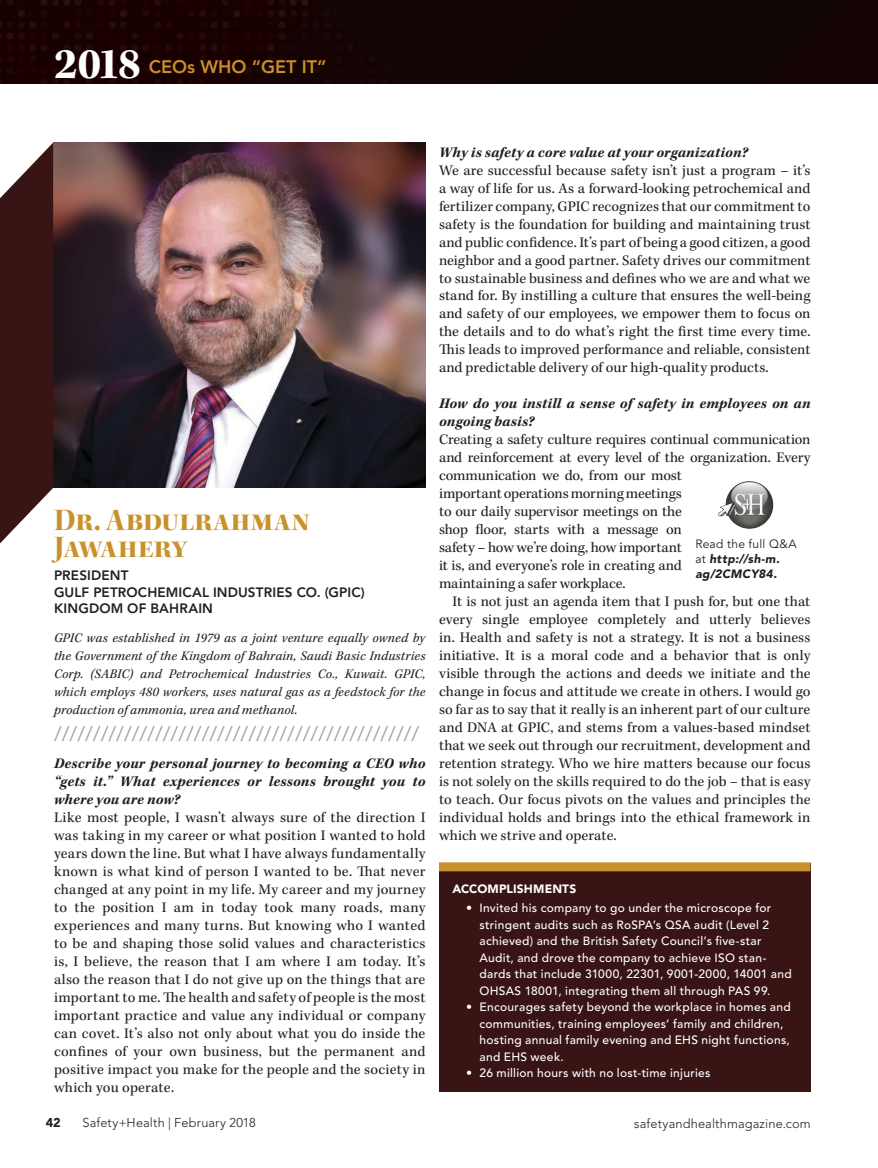
<style>
.page{position:relative;width:878px;height:1168px;background:#fff}
.page>*{position:absolute;margin:0;border:0;box-sizing:border-box;transform-origin:0 0}
.t1{font:700 45px "Kepler Std";color:#fff}
.t2{font:31.5px/27px "Kepler Std Bold Disp";letter-spacing:.01em;color:#c9912b}
.t3{font:21px "Avenir LT Std";color:#9ea0a2}
.t4{font:800 18px "Avenir LT Std";color:#c7902b}
.t5{font:15px/18px "Kepler Std";letter-spacing:-.005em;color:#231f20;text-align:justify}
.t6{font:italic 700 15px/18px "Kepler Std";letter-spacing:.01em;color:#231f20;text-align:justify}
.t7{font:italic 13.5px/18px "Kepler Std";letter-spacing:.015em;color:#231f20;text-align:justify}
.t8{font:800 13.5px/16.5px "Avenir LT Std";letter-spacing:.01em;color:#231f20}
.t9{font:300 12.75px "Avenir LT Std";letter-spacing:.015em;color:#231f20}
.t10{font:900 12.75px "Avenir LT Std";color:#231f20}
.t11{font:500 12px/16.5px "Avenir LT Std";letter-spacing:.025em;color:#fff}
.t12{font:italic 900 12px/15px "Avenir LT Std";letter-spacing:.025em;color:#231f20}
.t13{font:900 12px "Avenir LT Std";letter-spacing:.01em;color:#fff}
.s1{font-weight:400;font-style:normal}
</style>
<div class="page">
<img style="left:0;top:0;width:878px;height:84px">
<img style="left:53px;top:143px;width:372px;height:345px">
<img style="left:725px;top:481px;width:49px;height:48px">
<svg style="left:718px;top:502px;width:17px;height:15px"></svg>
<svg style="left:0;top:143px;width:53px;height:400px;background:#533435"></svg>
<div style="left:439px;top:863px;width:371px;height:229px;background:#381415"></div>
<div style="left:439px;top:862px;width:371px;height:9px;background:#c9912b"></div>
<h1 class="t1" style="left:54px;top:39px;width:88px">2018</h1>
<p class="t4" style="left:149px;top:56px;width:179px">CEOs WHO “GET IT”</p>
<h2 class="t2" style="left:54px;top:507px;width:257px">Dr. Abdulrahman<br>Jawahery</h2>
<p class="t8" style="left:54px;top:567px;width:312px">PRESIDENT<br>GULF PETROCHEMICAL INDUSTRIES CO. (GPIC)<br>KINGDOM OF BAHRAIN</p>
<p class="t7" style="left:54px;top:629px;width:373px">GPIC was established in 1979 as a joint venture equally owned by the Government of the Kingdom of Bahrain, Saudi Basic Industries Corp. (SABIC) and Petrochemical Industries Co., Kuwait. GPIC, which employs 480 workers, uses natural gas as a feedstock for the production of ammonia, urea and methanol.</p>
<h3 class="t3" style="left:54px;top:721px;width:367px">///////////////////////////////////////////////</h3>
<p class="t6" style="left:54px;top:755px;width:373px">Describe your personal journey to becoming a CEO who “gets it.” What experiences or lessons brought you to where you are now?</p>
<p class="t5" style="left:54px;top:809px;width:373px">Like most people, I wasn’t always sure of the direction I was taking in my career or what position I wanted to hold years down the line. But what I have always fundamentally known is what kind of person I wanted to be. That never changed at any point in my life. My career and my journey to the position I am in today took many roads, many experiences and many turns. But knowing who I wanted to be and shaping those solid values and characteristics is, I believe, the reason that I am where I am today. It’s also the reason that I do not give up on the things that are important to me. The health and safety of people is the most important practice and value any individual or company can covet. It’s also not only about what you do inside the confines of your own business, but the permanent and positive impact you make for the people and the society in which you operate.</p>
<p class="t6" style="left:439px;top:143px;width:310px">Why is safety a core value at your organization?</p>
<p class="t5" style="left:439px;top:161px;width:373px">We are successful because safety isn’t just a program – it’s a way of life for us. As a forward-looking petrochemical and fertilizer company, GPIC recognizes that our commitment to safety is the foundation for building and maintaining trust and public confidence. It’s part of being a good citizen, a good neighbor and a good partner. Safety drives our commitment to sustainable business and defines who we are and what we stand for. By instilling a culture that ensures the well-being and safety of our employees, we empower them to focus on the details and to do what’s right the first time every time.<br>This leads to improved performance and reliable, consistent and predictable delivery of our high-quality products.</p>
<p class="t6" style="left:439px;top:395px;width:373px">How do you instill a sense of safety in employees on an ongoing basis?</p>
<p class="t5" style="left:439px;top:431px;width:373px;text-align:left">Creating a safety culture requires continual communication and reinforcement at every level of the organization. Every communication we do, from our most<br>important operations morning meetings<br>to our daily supervisor meetings on the<br>shop floor, starts with a message on<br>safety – how we’re doing, how important<br>it is, and everyone’s role in creating and<br>maintaining a safer workplace.</p>
<p class="t5" style="left:439px;top:593px;width:373px;text-indent:14px">It is not just an agenda item that I push for, but one that every single employee completely and utterly believes in. Health and safety is not a strategy. It is not a business initiative. It is a moral code and a behavior that is only visible through the actions and deeds we initiate and the change in focus and attitude we create in others. I would go so far as to say that it really is an inherent part of our culture and DNA at GPIC, and stems from a values-based mindset that we seek out through our recruitment, development and retention strategy. Who we hire matters because our focus is not solely on the skills required to do the job – that is easy to teach. Our focus pivots on the values and principles the individual holds and brings into the ethical framework in which we strive and operate.</p>
<p class="t12" style="left:695px;top:536px;width:103px"><span class="s1">Read the full Q&amp;A at</span> http://sh-m. ag/2CMCY84.</p>
<p class="t13" style="left:452px;top:881px;width:125px">ACCOMPLISHMENTS</p>
<p class="t11" style="left:479px;top:900px;width:314px;text-indent:-14px">• Invited his company to go under the microscope for stringent audits such as RoSPA’s QSA audit (Level 2 achieved) and the British Safety Council’s five-star Audit, and drove the company to achieve ISO stan&shy;dards that include 31000, 22301, 9001-2000, 14001 and OHSAS 18001, integrating them all through PAS 99.</p>
<p class="t11" style="left:479px;top:999px;width:313px;text-indent:-14px">• Encourages safety beyond the workplace in homes and communities, training employees’ family and children, hosting annual family evening and EHS night functions, and EHS week.</p>
<p class="t11" style="left:466px;top:1065px;width:246px">• 26 million hours with no lost-time injuries</p>
<p class="t10" style="left:46px;top:1115px;width:17px">42</p>
<p class="t9" style="left:82px;top:1115px;width:175px">Safety+Health | February 2018</p>
<p class="t9" style="left:634px;top:1115px;width:178px">safetyandhealthmagazine.com</p>
</div>
